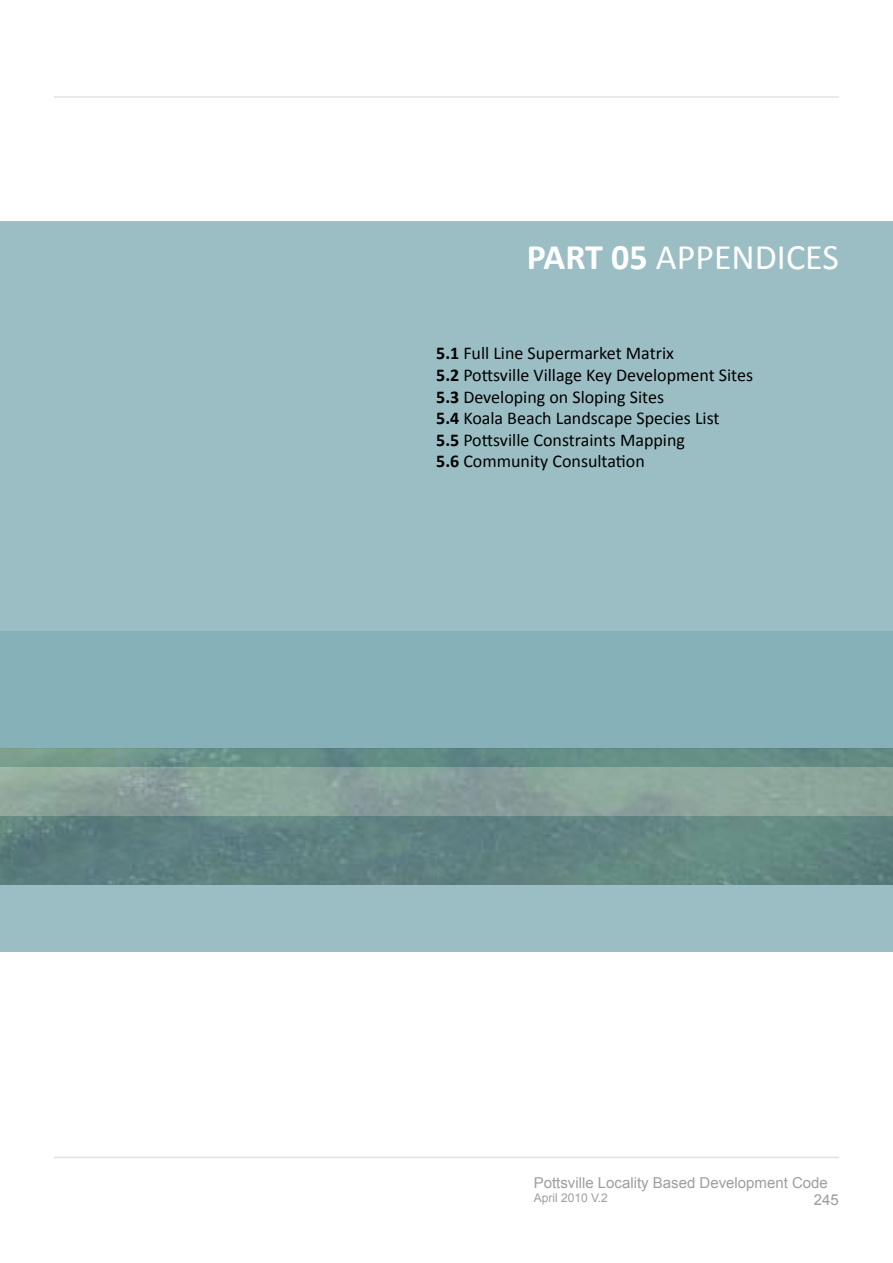
<style>
.page{position:relative;width:893px;height:1263px;background:#fff}
.page>*{position:absolute;margin:0;border:0;box-sizing:border-box;transform-origin:0 0}
.t1{font:36px "Calibri";color:#fff}
.t2{font:18px/21.6px "Calibri";color:#000}
.t3{font:15px "Arial";color:#9c9e9f}
.t4{font:12px "Arial";color:#9c9e9f}
.s1{font-weight:700}
</style>
<div class="page">
<hr style="left:54px;top:96px;width:785px;height:2px;background:#c8c1be">
<hr style="left:54px;top:1157px;width:785px;height:1px;background:#c8c1be">
<svg style="left:0;top:816px;width:892px;height:136px"></svg>
<div style="left:0;top:221px;width:892px;height:527px;background:#9bbec4"></div>
<div style="left:0;top:631px;width:892px;height:136px;background:#83aeb6"></div>
<h1 class="t1" style="left:527px;top:235px;width:314px"><span class="s1">PART 05</span> APPENDICES</h1>
<p class="t2" style="left:436px;top:342px;width:318px"><span class="s1">5.1</span> Full Line Supermarket Matrix<br><span class="s1">5.2</span> Pottsville Village Key Development Sites <span class="s1">5.3</span> Developing on Sloping Sites<br><span class="s1">5.4</span> Koala Beach Landscape Species List<br><span class="s1">5.5</span> Pottsville Constraints Mapping<br><span class="s1">5.6</span> Community Consultation</p>
<p class="t3" style="left:534px;top:1173px;width:296px">Pottsville Locality Based Development Code</p>
<p class="t4" style="left:534px;top:1190px;width:76px">April 2010 V.2</p>
<p class="t3" style="left:814px;top:1189px;width:27px">245</p>
</div>
